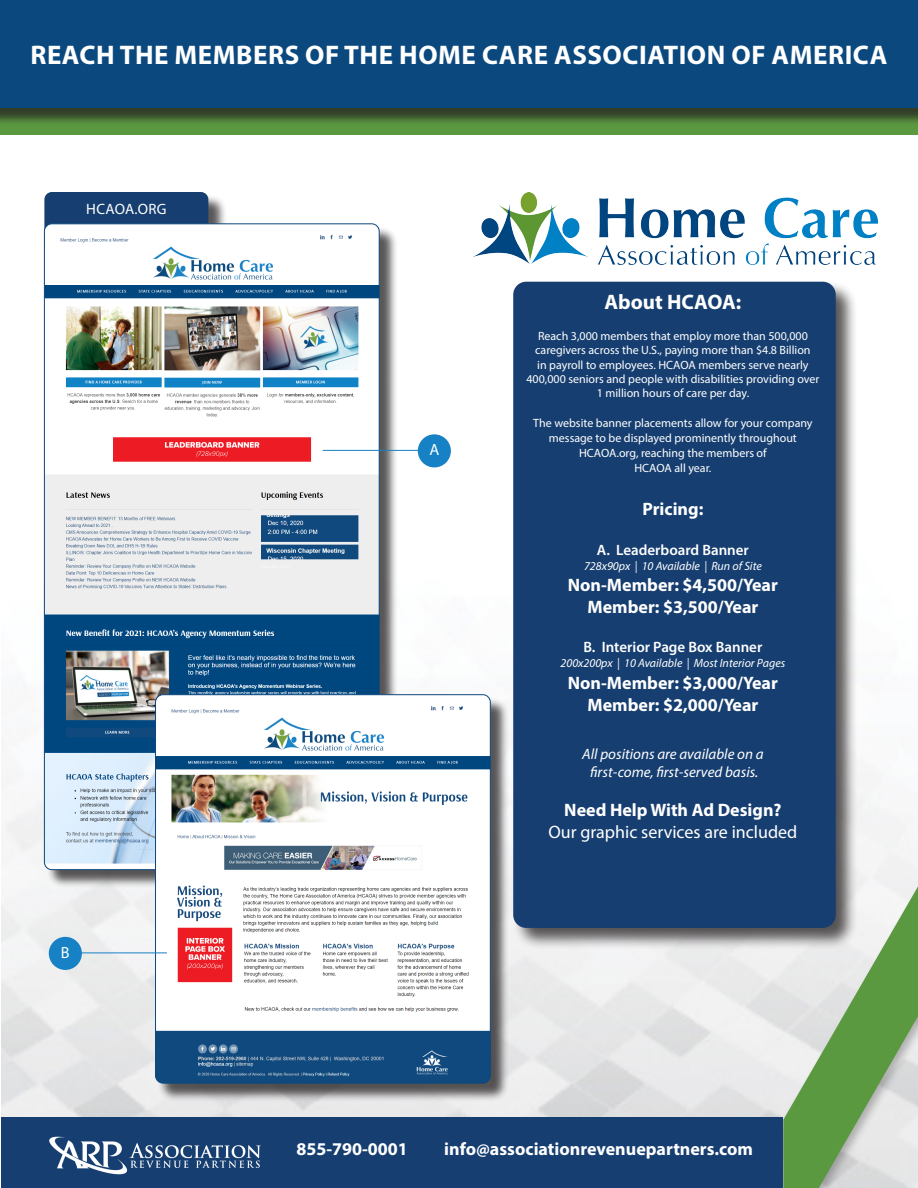
<style>
.page{position:relative;width:918px;height:1188px;background:#fff}
.page>*{position:absolute;margin:0;border:0;box-sizing:border-box;transform-origin:0 0}
.t1{font:700 27px "Myriad Pro";letter-spacing:.02em;color:#fff}
.t2{font:700 21px "Myriad Pro";color:#fff}
.t3{font:700 18px "Myriad Pro";color:#fff}
.t4{font:18px "Myriad Pro";color:#fff}
.t5{font:16.2px "Myriad Pro";color:#fff}
.t6{font:italic 15px "Myriad Pro";color:#fff}
.t7{font:600 15px "Myriad Pro";color:#fff}
.t8{font:15px "Myriad Pro";letter-spacing:.02em;color:#fff}
.t9{font:12px/14.4px "Myriad Pro";color:#fff;text-align:center}
.t10{font:italic 12px "Myriad Pro";color:#fff}
</style>
<div class="page">
<img style="left:1px;top:134px;width:917px;height:983px">
<div style="left:0;top:75px;width:918px;height:59px;background:#5b9941"></div>
<div style="left:0;top:2px;width:918px;height:125px;background:#231f20;opacity:.75"></div>
<div style="left:0;top:0;width:918px;height:108px;background:#0a487e"></div>
<div style="left:775px;top:869px;width:143px;height:319px;background:#231f20;opacity:.3"></div>
<svg style="left:783px;top:887px;width:135px;height:301px;background:#a5c19a"></svg>
<div style="left:1px;top:1117px;width:781px;height:71px;background:#163e70"></div>
<img style="left:49px;top:1136px;width:212px;height:39px">
<div style="left:512px;top:281px;width:346px;height:669px;background:#231f20;opacity:.75"></div>
<div style="left:513px;top:282px;width:323px;height:646px;background:#163e70;border-radius:13px"></div>
<div style="left:47px;top:194px;width:180px;height:82px;background:#231f20;opacity:.75"></div>
<div style="left:44px;top:192px;width:164px;height:65px;background:#163e70;border-radius:8px"></div>
<img style="left:472px;top:192px;width:405px;height:73px">
<div style="left:46px;top:226px;width:352px;height:662px;background:#231f20;opacity:.75"></div>
<img style="left:44px;top:224px;width:335px;height:646px">
<div style="left:158px;top:697px;width:351px;height:405px;background:#231f20;opacity:.75"></div>
<img style="left:156px;top:695px;width:334px;height:388px">
<div style="left:155px;top:695px;width:336px;height:388px;border:1px solid #0a487e;border-radius:8px"></div>
<hr style="left:57px;top:953px;width:110px;height:1px;background:#1681c4">
<hr style="left:323px;top:450px;width:109px;height:1px;background:#1681c4">
<div style="left:418px;top:434px;width:33px;height:33px;background:#1681c4;border-radius:50%"></div>
<div style="left:49px;top:937px;width:33px;height:33px;background:#1681c4;border-radius:50%"></div>
<p class="t1" style="left:30px;top:37px;width:859px">REACH THE MEMBERS OF THE HOME CARE ASSOCIATION OF AMERICA</p>
<p class="t8" style="left:86px;top:199px;width:82px">HCAOA.ORG</p>
<p class="t5" style="left:61px;top:942px;width:10px">B</p>
<p class="t5" style="left:429px;top:440px;width:11px">A</p>
<p class="t2" style="left:604px;top:288px;width:138px">About HCAOA:</p>
<p class="t9" style="left:538px;top:328px;width:271px">Reach 3,000 members that employ more than 500,000</p>
<p class="t9" style="left:535px;top:343px;width:277px">caregivers across the U.S., paying more than $4.8 Billion</p>
<p class="t9" style="left:526px;top:357px;width:294px">in payroll to employees. HCAOA members serve nearly<br>400,000 seniors and people with disabilities providing over</p>
<p class="t9" style="left:597px;top:386px;width:154px">1 million hours of care per day.</p>
<p class="t9" style="left:533px;top:415px;width:281px">The website banner placements allow for your company</p>
<p class="t9" style="left:549px;top:430px;width:250px">message to be displayed prominently throughout</p>
<p class="t9" style="left:579px;top:445px;width:189px">HCAOA.org, reaching the members of</p>
<p class="t9" style="left:634px;top:460px;width:79px">HCAOA all year.</p>
<p class="t3" style="left:643px;top:497px;width:62px">Pricing:</p>
<p class="t7" style="left:597px;top:540px;width:154px">A. Leaderboard Banner</p>
<p class="t10" style="left:584px;top:558px;width:179px">728x90px | 10 Available | Run of Site</p>
<p class="t3" style="left:568px;top:573px;width:212px">Non-Member: $4,500/Year</p>
<p class="t3" style="left:587px;top:595px;width:172px">Member: $3,500/Year</p>
<p class="t7" style="left:584px;top:638px;width:180px">B. Interior Page Box Banner</p>
<p class="t10" style="left:561px;top:656px;width:226px">200x200px | 10 Available | Most Interior Pages</p>
<p class="t3" style="left:568px;top:671px;width:212px">Non-Member: $3,000/Year</p>
<p class="t3" style="left:587px;top:693px;width:172px">Member: $2,000/Year</p>
<p class="t6" style="left:582px;top:744px;width:183px">All positions are available on a</p>
<p class="t6" style="left:590px;top:762px;width:170px">first-come, first-served basis.</p>
<p class="t3" style="left:564px;top:798px;width:219px">Need Help With Ad Design?</p>
<p class="t4" style="left:548px;top:821px;width:251px">Our graphic services are included</p>
<p class="t3" style="left:296px;top:1137px;width:113px">855-790-0001</p>
<p class="t3" style="left:444px;top:1137px;width:310px">info@associationrevenuepartners.com</p>
</div>
